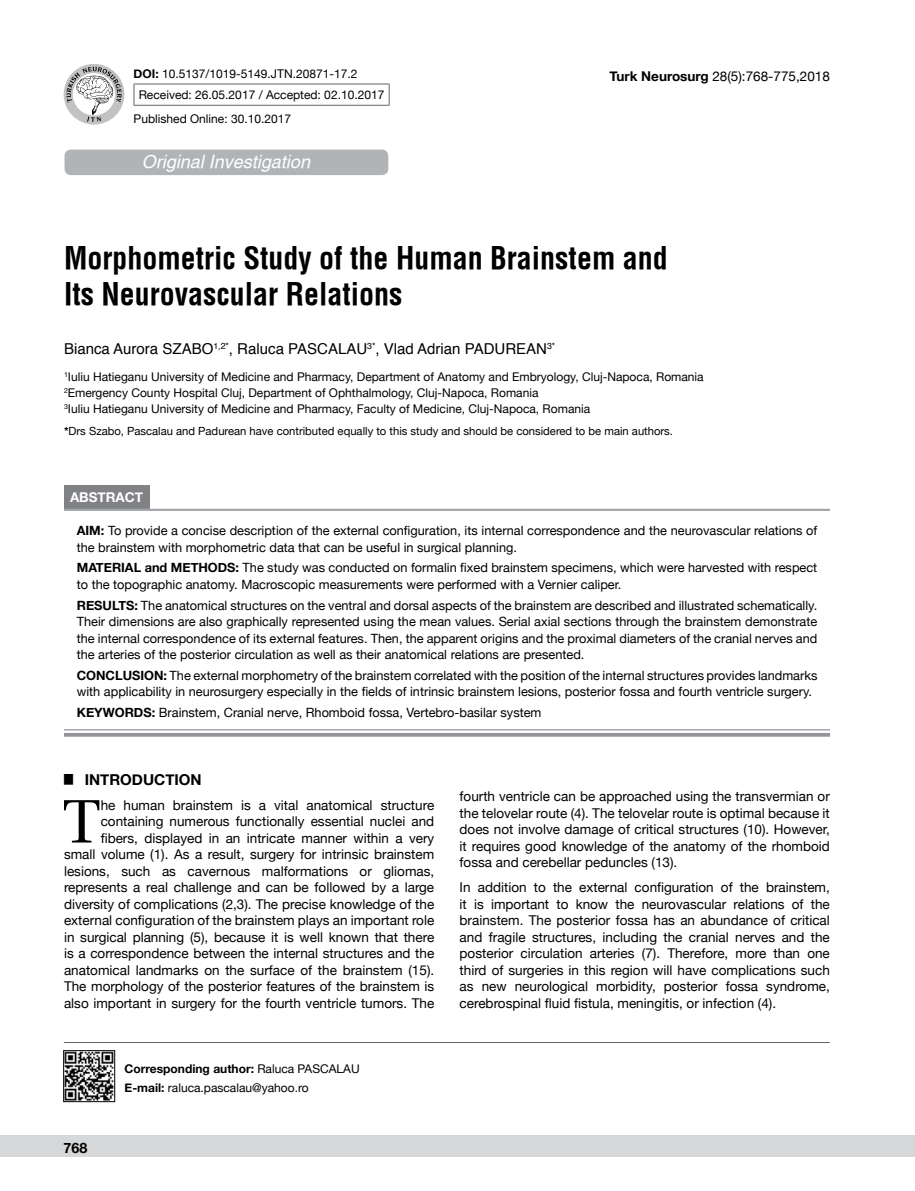
<style>
.page{position:relative;width:915px;height:1191px;background:#fff}
.page>*{position:absolute;margin:0;border:0;box-sizing:border-box;transform-origin:0 0}
.t1{font:61.2px "Utopia";color:#000}
.t2{font:700 30px/36px "Helvetica Condens";color:#000}
.t3{font:italic 500 18px "Helvetica";color:#fff}
.t4{font:15px "Helvetica";color:#000}
.t5{font:700 15px "Helvetica Neue";color:#000}
.t6{font:700 14.25px "Helvetica Neue";color:#000}
.t7{font:13.5px/16.5px "Helvetica Neue";color:#000;text-align:justify}
.t8{font:700 13.5px "Helvetica Neue";color:#fff}
.t9{font:12.75px/16.5px "Helvetica Neue";color:#000}
.t10{font:12px/15.8px "Helvetica Neue";color:#000}
.t11{font:11.25px "Helvetica Neue";color:#000}
.s1{font-weight:700}
</style>
<div class="page">
<div style="left:0;top:1135px;width:914px;height:22px;background:#d5d7d8"></div>
<div style="left:64px;top:150px;width:324px;height:25px;background:#b1b4b6;border-radius:6px"></div>
<hr style="left:64px;top:1042px;width:765px;height:1px;background:#636466">
<hr style="left:133px;top:84px;width:256px;height:1px;background:#636466">
<svg style="left:133px;top:84px;width:1px;height:21px"></svg>
<svg style="left:388px;top:84px;width:1px;height:21px"></svg>
<hr style="left:133px;top:105px;width:256px;height:1px;background:#636466">
<div style="left:64px;top:64px;width:60px;height:61px;background:#c0c2c4;border-radius:50%"></div>
<svg style="left:66px;top:67px;width:56px;height:55px"></svg>
<img style="left:65px;top:1052px;width:48px;height:47px">
<div style="left:63px;top:1050px;width:52px;height:51px;border:1px solid #000"></div>
<div style="left:64px;top:485px;width:85px;height:24px;background:#808285"></div>
<svg style="left:64px;top:730px;width:765px;height:1px"></svg>
<hr style="left:64px;top:509px;width:765px;height:1px;background:#939598">
<hr style="left:64px;top:510px;width:765px;height:1px;background:#939598">
<hr style="left:64px;top:729px;width:765px;height:1px;background:#939598">
<hr style="left:64px;top:733px;width:765px;height:3px;background:#939598">
<p class="t10" style="left:139px;top:63px;width:247px;line-height:21.9px;text-indent:-5px"><span class="s1">DOI:</span> 10.5137/1019-5149.JTN.20871-17.2<br>Received: 26.05.2017 / Accepted: 02.10.2017</p>
<p class="t10" style="left:133px;top:111px;width:159px">Published Online: 30.10.2017</p>
<h3 class="t3" style="left:142px;top:151px;width:170px">Original Investigation</h3>
<p class="t7" style="left:609px;top:69px;width:222px"><span class="s1">Turk Neurosurg</span> 28(5):768-775,2018</p>
<h2 class="t2" style="left:64px;top:240px;width:605px">Morphometric Study of the Human Brainstem and<br>Its Neurovascular Relations</h2>
<p class="t4" style="left:64px;top:337px;width:492px">Bianca Aurora SZABO<sup>1,2*</sup>, Raluca PASCALAU<sup>3*</sup>, Vlad Adrian PADUREAN<sup>3*</sup></p>
<p class="t10" style="left:64px;top:370px;width:641px"><sup>1</sup>Iuliu Hatieganu University of Medicine and Pharmacy, Department of Anatomy and Embryology, Cluj-Napoca, Romania<br><sup>2</sup>Emergency County Hospital Cluj, Department of Ophthalmology, Cluj-Napoca, Romania<br><sup>3</sup>Iuliu Hatieganu University of Medicine and Pharmacy, Faculty of Medicine, Cluj-Napoca, Romania</p>
<p class="t11" style="left:64px;top:422px;width:610px"><span class="s1">*</span>Drs Szabo, Pascalau and Padurean have contributed equally to this study and should be considered to be main authors.</p>
<p class="t8" style="left:70px;top:487px;width:75px">ABSTRACT</p>
<p class="t9" style="left:77px;top:523px;width:741px"><span class="s1">AIM:</span> To provide a concise description of the external configuration, its internal correspondence and the neurovascular relations of the brainstem with morphometric data that can be useful in surgical planning.</p>
<p class="t9" style="left:77px;top:560px;width:741px"><span class="s1">MATERIAL and METHODS:</span> The study was conducted on formalin fixed brainstem specimens, which were harvested with respect to the topographic anatomy. Macroscopic measurements were performed with a Vernier caliper.</p>
<p class="t9" style="left:77px;top:597px;width:741px;text-align:justify"><span class="s1">RESULTS:</span> The anatomical structures on the ventral and dorsal aspects of the brainstem are described and illustrated schematically.<br>Their dimensions are also graphically represented using the mean values. Serial axial sections through the brainstem demonstrate the internal correspondence of its external features. Then, the apparent origins and the proximal diameters of the cranial nerves and the arteries of the posterior circulation as well as their anatomical relations are presented.</p>
<p class="t9" style="left:77px;top:668px;width:741px"><span class="s1">CONCLUSION:</span> The external morphometry of the brainstem correlated with the position of the internal structures provides landmarks with applicability in neurosurgery especially in the fields of intrinsic brainstem lesions, posterior fossa and fourth ventricle surgery.</p>
<p class="t9" style="left:77px;top:705px;width:466px"><span class="s1">KEYWORDS:</span> Brainstem, Cranial nerve, Rhomboid fossa, Vertebro-basilar system</p>
<p class="t5" style="left:64px;top:767px;width:139px"><sup>█</sup> INTRODUCTION</p>
<h1 class="t1" style="left:63px;top:786px;width:39px">T</h1>
<p class="t7" style="left:64px;top:797px;width:371px;text-align:right">he human brainstem is a vital anatomical structure containing numerous functionally essential nuclei and fibers, displayed in an intricate manner within a very<br>small volume (1). As a result, surgery for intrinsic brainstem lesions, such as cavernous malformations or gliomas, represents a real challenge and can be followed by a large diversity of complications (2,3). The precise knowledge of the external configuration of the brainstem plays an important role in surgical planning (5), because it is well known that there is a correspondence between the internal structures and the anatomical landmarks on the surface of the brainstem (15).<br>The morphology of the posterior features of the brainstem is also important in surgery for the fourth ventricle tumors. The</p>
<p class="t6" style="left:64px;top:1137px;width:25px">768</p>
<p class="t10" style="left:124px;top:1060px;width:236px;line-height:18.6px"><span class="s1">Corresponding author:</span> Raluca PASCALAU<br><span class="s1">E-mail:</span> raluca.pascalau@yahoo.ro</p>
<p class="t7" style="left:459px;top:789px;width:371px">fourth ventricle can be approached using the transvermian or the telovelar route (4). The telovelar route is optimal because it does not involve damage of critical structures (10). However, it requires good knowledge of the anatomy of the rhomboid fossa and cerebellar peduncles (13).</p>
<p class="t7" style="left:459px;top:880px;width:371px">In addition to the external configuration of the brainstem, it is important to know the neurovascular relations of the brainstem. The posterior fossa has an abundance of critical and fragile structures, including the cranial nerves and the posterior circulation arteries (7). Therefore, more than one third of surgeries in this region will have complications such as new neurological morbidity, posterior fossa syndrome, cerebrospinal fluid fistula, meningitis, or infection (4).</p>
</div>
